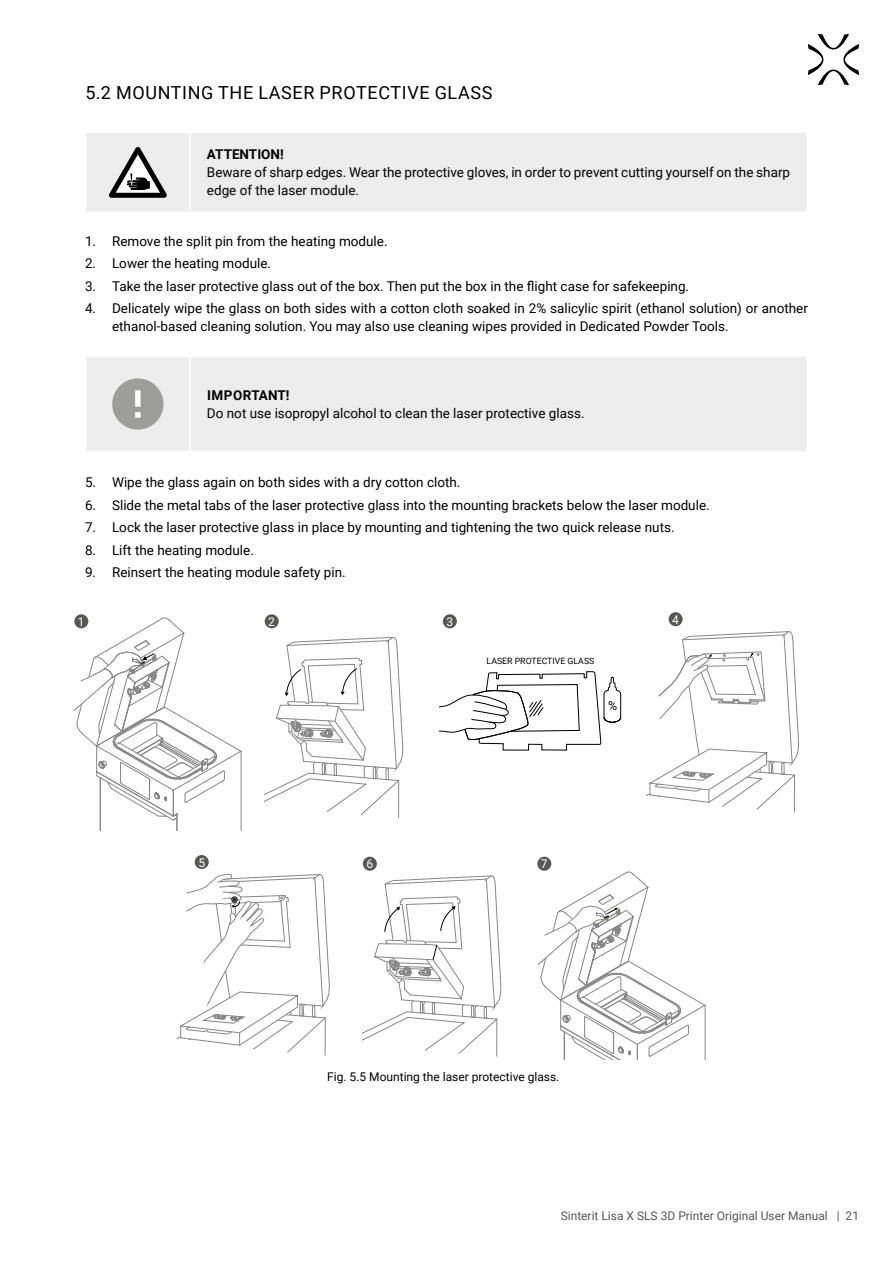
<style>
.page{position:relative;width:893px;height:1263px;background:#fff}
.page>*{position:absolute;margin:0;border:0;box-sizing:border-box;transform-origin:0 0}
.t1{font:18px "Roboto";letter-spacing:.035em;color:#000}
.t2{font:13.5px/18px "Roboto";color:#000}
.t3{font:700 13.5px "Roboto";color:#000}
.t4{font:700 13.5px "Roboto";letter-spacing:.02em;color:#000}
.t5{font:12.45px "Roboto";color:#000}
.t6{font:12px "Roboto";color:#575756}
.t7{font:12px "Roboto";color:#000}
.t8{font:12px "Roboto";color:#fff}
.t9{font:8.7px "Roboto";color:#000}
</style>
<div class="page">
<svg style="left:808px;top:34px;width:51px;height:51px"></svg>
<div style="left:86px;top:132px;width:104px;height:80px;background:#ededed"></div>
<div style="left:190px;top:132px;width:617px;height:80px;background:#ededed"></div>
<hr style="left:85px;top:132px;width:104px;height:1px;background:#fff">
<hr style="left:85px;top:133px;width:2px;height:79px;background:#fff">
<hr style="left:189px;top:132px;width:619px;height:1px;background:#fff">
<hr style="left:189px;top:133px;width:2px;height:79px;background:#fff">
<hr style="left:806px;top:133px;width:2px;height:79px;background:#fff">
<svg style="left:109px;top:147px;width:58px;height:51px"></svg>
<div style="left:86px;top:356px;width:104px;height:96px;background:#ededed"></div>
<div style="left:190px;top:356px;width:617px;height:96px;background:#ededed"></div>
<hr style="left:85px;top:355px;width:105px;height:2px;background:#fff">
<hr style="left:85px;top:357px;width:2px;height:94px;background:#fff">
<hr style="left:85px;top:451px;width:105px;height:2px;background:#fff">
<hr style="left:806px;top:357px;width:2px;height:94px;background:#fff">
<hr style="left:190px;top:355px;width:618px;height:2px;background:#fff">
<hr style="left:189px;top:357px;width:2px;height:94px;background:#fff">
<hr style="left:190px;top:451px;width:618px;height:2px;background:#fff">
<div style="left:112px;top:378px;width:51px;height:52px;background:#9d9d9c;border-radius:50%"></div>
<svg style="left:135px;top:390px;width:6px;height:28px"></svg>
<svg style="left:73px;top:617px;width:169px;height:213px"></svg>
<svg style="left:537px;top:871px;width:169px;height:189px"></svg>
<svg style="left:440px;top:671px;width:181px;height:80px"></svg>
<hr style="left:398px;top:780px;width:1px;height:38px;background:#878787">
<svg style="left:264px;top:636px;width:140px;height:180px"></svg>
<hr style="left:496px;top:1019px;width:1px;height:37px;background:#878787">
<svg style="left:363px;top:875px;width:139px;height:179px"></svg>
<hr style="left:325px;top:1018px;width:1px;height:37px;background:#878787">
<svg style="left:176px;top:873px;width:154px;height:180px"></svg>
<hr style="left:794px;top:775px;width:1px;height:37px;background:#878787">
<svg style="left:646px;top:631px;width:154px;height:180px"></svg>
<div style="left:74px;top:614px;width:14px;height:14px;background:#575756;border-radius:50%"></div>
<div style="left:195px;top:855px;width:14px;height:14px;background:#575756;border-radius:50%"></div>
<div style="left:363px;top:857px;width:14px;height:14px;background:#575756;border-radius:50%"></div>
<div style="left:537px;top:857px;width:14px;height:14px;background:#575756;border-radius:50%"></div>
<div style="left:265px;top:614px;width:14px;height:14px;background:#575756;border-radius:50%"></div>
<div style="left:443px;top:614px;width:14px;height:14px;background:#575756;border-radius:50%"></div>
<div style="left:669px;top:612px;width:14px;height:14px;background:#575756;border-radius:50%"></div>
<h1 class="t1" style="left:85px;top:80px;width:409px">5.2 MOUNTING THE LASER PROTECTIVE GLASS</h1>
<p class="t3" style="left:207px;top:145px;width:78px">ATTENTION!</p>
<p class="t2" style="left:207px;top:163px;width:585px">Beware of sharp edges. Wear the protective gloves, in order to prevent cutting yourself on the sharp edge of the laser module.</p>
<p class="t2" style="left:85px;top:232px;width:304px">1. Remove the split pin from the heating module.</p>
<p class="t2" style="left:85px;top:254px;width:188px">2. Lower the heating module.</p>
<p class="t2" style="left:85px;top:277px;width:606px">3. Take the laser protective glass out of the box. Then put the box in the flight case for safekeeping.</p>
<p class="t2" style="left:112px;top:299px;width:697px;text-indent:-27px">4. Delicately wipe the glass on both sides with a cotton cloth soaked in 2% salicylic spirit (ethanol solution) or another ethanol-based cleaning solution. You may also use cleaning wipes provided in Dedicated Powder Tools.</p>
<p class="t4" style="left:207px;top:386px;width:84px">IMPORTANT!</p>
<p class="t2" style="left:207px;top:404px;width:379px">Do not use isopropyl alcohol to clean the laser protective glass.</p>
<p class="t2" style="left:85px;top:473px;width:377px">5. Wipe the glass again on both sides with a dry cotton cloth.</p>
<p class="t2" style="left:85px;top:495px;width:626px">6. Slide the metal tabs of the laser protective glass into the mounting brackets below the laser module.</p>
<p class="t2" style="left:85px;top:518px;width:591px">7. Lock the laser protective glass in place by mounting and tightening the two quick release nuts.</p>
<p class="t2" style="left:85px;top:540px;width:170px">8. Lift the heating module.</p>
<p class="t2" style="left:85px;top:563px;width:262px">9. Reinsert the heating module safety pin.</p>
<p class="t8" style="left:78px;top:613px;width:8px">1</p>
<p class="t8" style="left:268px;top:613px;width:8px">2</p>
<p class="t8" style="left:446px;top:613px;width:8px">3</p>
<p class="t8" style="left:672px;top:611px;width:8px">4</p>
<p class="t9" style="left:487px;top:655px;width:109px">LASER PROTECTIVE GLASS</p>
<p class="t5" style="left:608px;top:696px;width:11px">%</p>
<p class="t8" style="left:198px;top:854px;width:8px">5</p>
<p class="t8" style="left:366px;top:855px;width:8px">6</p>
<p class="t8" style="left:541px;top:855px;width:8px">7</p>
<p class="t7" style="left:327px;top:1069px;width:234px">Fig. 5.5 Mounting the laser protective glass.</p>
<p class="t6" style="left:561px;top:1208px;width:300px">Sinterit Lisa X SLS 3D Printer Original User Manual | 21</p>
</div>
